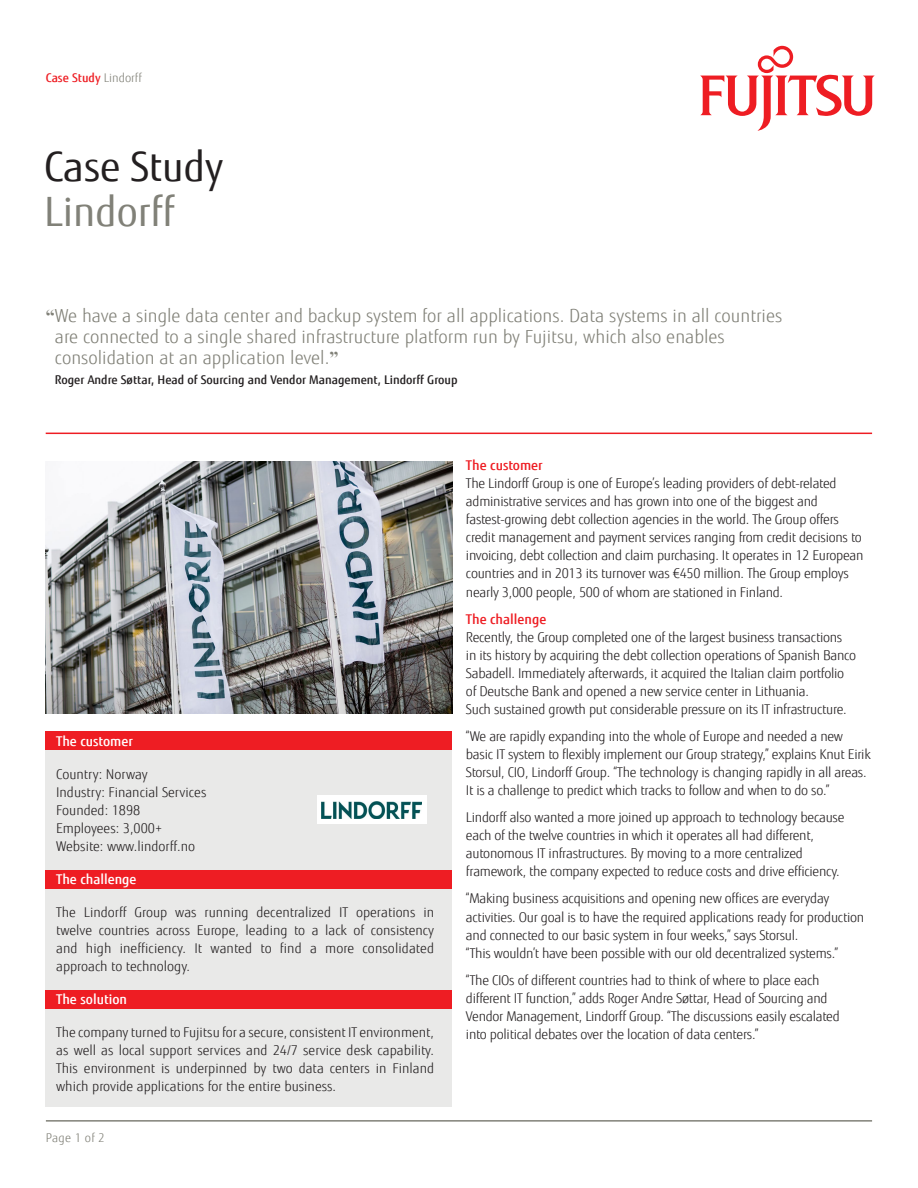
<style>
.page{position:relative;width:918px;height:1188px;background:#fff}
.page>*{position:absolute;margin:0;border:0;box-sizing:border-box;transform-origin:0 0}
.t1{font:40.5px "Fujitsu Sans";color:#231f20}
.t2{font:40.5px "Fujitsu Sans";color:#818178}
.Copytext{font:300 18px/21px "Fujitsu Sans";color:#818178}
.Copytext-2{font:300 13.5px/18px "Fujitsu Sans";letter-spacing:-.02em;color:#231f20}
.Copytext-3{font:300 13.5px "Fujitsu Sans";color:#231f20}
.Copytext-4{font:500 13.5px "Fujitsu Sans";color:#fff}
.Copytext-5{font:500 13.5px "Fujitsu Sans";color:#ee1d23}
.Copytext-6{font:500 12px "Fujitsu Sans";color:#231f20}
.Copytext-7{font:500 12px "Fujitsu Sans";color:#ee1d23}
.Copytext-8{font:300 12px "Fujitsu Sans";letter-spacing:.02em;color:#818178}
.s1{font-weight:300;color:#818178}
.s2{font-family:"Times New Roman";font-weight:700}
</style>
<div class="page">
<div style="left:46px;top:732px;width:406px;height:375px;background:#e9e9e8"></div>
<svg style="left:700px;top:46px;width:175px;height:85px"></svg>
<hr style="left:46px;top:433px;width:826px;height:1px;background:#ee1d23">
<hr style="left:46px;top:1120px;width:826px;height:2px;background:#818178">
<div style="left:46px;top:732px;width:406px;height:18px;background:#ee1d23"></div>
<div style="left:46px;top:870px;width:406px;height:19px;background:#ee1d23"></div>
<div style="left:46px;top:990px;width:406px;height:18px;background:#ee1d23"></div>
<img style="left:46px;top:461px;width:406px;height:253px">
<div style="left:318px;top:795px;width:109px;height:29px;background:#fff"></div>
<img style="left:322px;top:802px;width:100px;height:16px">
<p class="Copytext-7" style="left:46px;top:70px;width:97px">Case Study <span class="s1">Lindorff</span></p>
<p class="t1" style="left:44px;top:142px;width:181px">Case Study</p>
<p class="t2" style="left:44px;top:187px;width:132px">Lindorff</p>
<p class="Copytext" style="left:55px;top:305px;width:729px;text-indent:-9px"><span class="s2">“</span>We have a single data center and backup system for all applications. Data systems in all countries are connected to a single shared infrastructure platform run by Fujitsu, which also enables consolidation at an application level.<span class="s2">”</span></p>
<p class="Copytext-6" style="left:55px;top:372px;width:404px">Roger Andre Søttar, Head of Sourcing and Vendor Management, Lindorff Group</p>
<p class="Copytext-4" style="left:56px;top:733px;width:78px">The customer</p>
<p class="Copytext-3" style="left:56px;top:766px;width:93px">Country: Norway</p>
<p class="Copytext-3" style="left:56px;top:784px;width:152px">Industry: Financial Services</p>
<p class="Copytext-3" style="left:56px;top:802px;width:86px">Founded: 1898</p>
<p class="Copytext-3" style="left:56px;top:820px;width:108px">Employees: 3,000+</p>
<p class="Copytext-3" style="left:56px;top:838px;width:141px">Website: www.lindorff.no</p>
<p class="Copytext-4" style="left:56px;top:871px;width:82px">The challenge</p>
<p class="Copytext-2" style="left:56px;top:903px;width:379px;text-align:justify">The Lindorff Group was running decentralized IT operations in twelve countries across Europe, leading to a lack of consistency and high inefficiency. It wanted to find a more consolidated approach to technology.</p>
<p class="Copytext-4" style="left:56px;top:991px;width:72px">The solution</p>
<p class="Copytext-2" style="left:56px;top:1023px;width:379px;text-align:justify">The company turned to Fujitsu for a secure, consistent IT environment, as well as local support services and 24/7 service desk capability.<br>This environment is underpinned by two data centers in Finland which provide applications for the entire business.</p>
<p class="Copytext-8" style="left:46px;top:1131px;width:60px">Page 1 of 2</p>
<p class="Copytext-5" style="left:466px;top:457px;width:78px">The customer</p>
<p class="Copytext-2" style="left:466px;top:475px;width:399px">The Lindorff Group is one of Europe’s leading providers of debt-related administrative services and has grown into one of the biggest and fastest-growing debt collection agencies in the world. The Group offers credit management and payment services ranging from credit decisions to invoicing, debt collection and claim purchasing. It operates in 12 European countries and in 2013 its turnover was €450 million. The Group employs nearly 3,000 people, 500 of whom are stationed in Finland.</p>
<p class="Copytext-5" style="left:466px;top:611px;width:82px">The challenge</p>
<p class="Copytext-2" style="left:466px;top:628px;width:392px">Recently, the Group completed one of the largest business transactions<br>in its history by acquiring the debt collection operations of Spanish Banco Sabadell. Immediately afterwards, it acquired the Italian claim portfolio of Deutsche Bank and opened a new service center in Lithuania.<br>Such sustained growth put considerable pressure on its IT infrastructure.</p>
<p class="Copytext-2" style="left:466px;top:727px;width:406px">“We are rapidly expanding into the whole of Europe and needed a new basic IT system to flexibly implement our Group strategy,” explains Knut Eirik Storsul, CIO, Lindorff Group. “The technology is changing rapidly in all areas.<br>It is a challenge to predict which tracks to follow and when to do so.”</p>
<p class="Copytext-2" style="left:466px;top:809px;width:380px">Lindorff also wanted a more joined up approach to technology because each of the twelve countries in which it operates all had different, autonomous IT infrastructures. By moving to a more centralized framework, the company expected to reduce costs and drive efficiency.</p>
<p class="Copytext-2" style="left:466px;top:890px;width:400px">“Making business acquisitions and opening new offices are everyday activities. Our goal is to have the required applications ready for production and connected to our basic system in four weeks,” says Storsul.<br>“This wouldn’t have been possible with our old decentralized systems.”</p>
<p class="Copytext-2" style="left:466px;top:971px;width:375px">“The CIOs of different countries had to think of where to place each different IT function,” adds Roger Andre Søttar, Head of Sourcing and Vendor Management, Lindorff Group. “The discussions easily escalated into political debates over the location of data centers.”</p>
</div>
